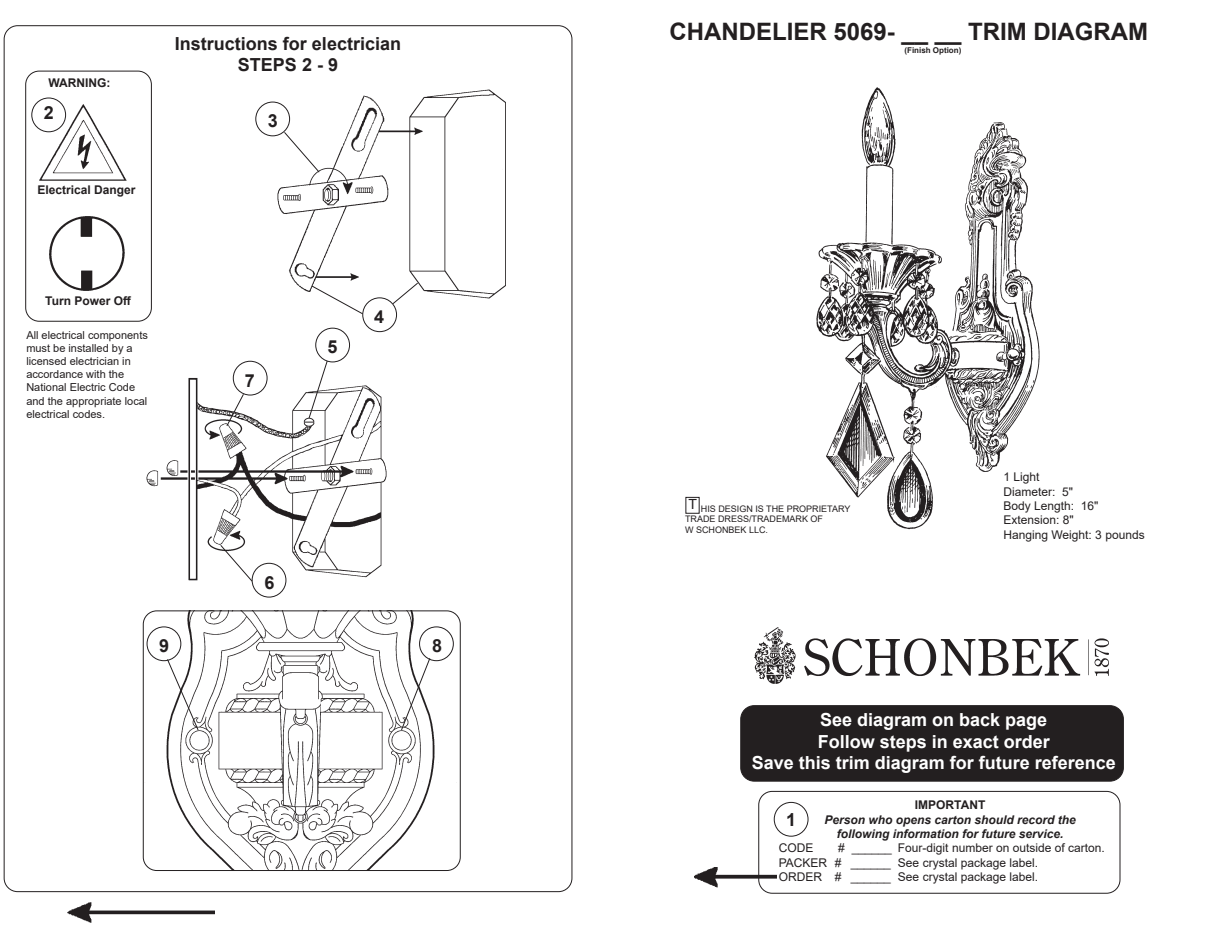
<style>
.page{position:relative;width:1224px;height:936px;background:#fff}
.page>*{position:absolute;margin:0;border:0;box-sizing:border-box;transform-origin:0 0}
.Headline{font:700 24px "Arial";color:#231f20}
.Headline-2{font:700 18px "Arial";color:#fff}
.Subhead_1{font:700 18px "Arial";color:#231f20}
.Body_text{font:700 18px "Arial";color:#231f20}
.t1{font:14px "Arial";color:#231f20}
.Body_text-2{font:12px "Arial";color:#231f20}
.Body_text-3{font:italic 700 12px "Arial";color:#231f20}
.Body_text-4{font:700 12px "Arial";color:#231f20}
.Body_text-5{font:11px/13.2px "Arial";color:#231f20}
.t2{font:9px/10.8px "Arial";color:#231f20}
.Headline-3{font:700 8px "Arial";color:#231f20}
</style>
<div class="page">
<img style="left:144px;top:612px;width:313px;height:259px">
<div style="left:25px;top:71px;width:127px;height:251px;border:1px solid #231f20;border-radius:14px"></div>
<div style="left:32px;top:98px;width:34px;height:34px;border:1px solid #231f20;border-radius:50%"></div>
<img style="left:39px;top:105px;width:74px;height:75px">
<img style="left:49px;top:217px;width:64px;height:73px">
<img style="left:113px;top:70px;width:393px;height:246px">
<div style="left:362px;top:298px;width:35px;height:34px;border:1px solid #231f20;border-radius:50%"></div>
<div style="left:256px;top:102px;width:34px;height:34px;border:1px solid #231f20;border-radius:50%"></div>
<svg style="left:283px;top:131px;width:38px;height:43px"></svg>
<svg style="left:311px;top:285px;width:53px;height:30px"></svg>
<svg style="left:392px;top:282px;width:27px;height:23px"></svg>
<div style="left:315px;top:328px;width:35px;height:34px;border:1px solid #231f20;border-radius:50%"></div>
<div style="left:233px;top:361px;width:34px;height:34px;border:1px solid #231f20;border-radius:50%"></div>
<svg style="left:321px;top:360px;width:7px;height:17px"></svg>
<div style="left:143px;top:610px;width:318px;height:261px;border:1px solid #231f20;border-radius:14px"></div>
<div style="left:147px;top:627px;width:34px;height:34px;border:1px solid #231f20;border-radius:50%"></div>
<div style="left:419px;top:627px;width:35px;height:34px;border:1px solid #231f20;border-radius:50%"></div>
<svg style="left:166px;top:658px;width:33px;height:73px"></svg>
<svg style="left:400px;top:657px;width:31px;height:74px"></svg>
<img style="left:816px;top:87px;width:224px;height:443px">
<div style="left:758px;top:791px;width:362px;height:103px;border:1px solid #231f20;border-radius:14px"></div>
<div style="left:741px;top:706px;width:382px;height:75px;background:#231f20;border-radius:14px"></div>
<div style="left:740px;top:705px;width:384px;height:77px;border:1px solid #231f20;border-radius:14px"></div>
<div style="left:774px;top:802px;width:34px;height:34px;border:1px solid #231f20;border-radius:50%"></div>
<img style="left:146px;top:377px;width:241px;height:221px">
<div style="left:138px;top:375px;width:28px;height:20px;background:#fff"></div>
<img style="left:68px;top:902px;width:147px;height:20px">
<img style="left:694px;top:867px;width:82px;height:27px">
<img style="left:754px;top:627px;width:355px;height:57px">
<p class="Body_text-4" style="left:48px;top:74px;width:63px">WARNING:</p>
<p class="Body_text" style="left:44px;top:100px;width:12px">2</p>
<p class="Body_text-4" style="left:37px;top:182px;width:100px">Electrical Danger</p>
<p class="Subhead_1" style="left:175px;top:31px;width:228px">Instructions for electrician</p>
<p class="Subhead_1" style="left:238px;top:52px;width:102px">STEPS 2 - 9</p>
<p class="Body_text" style="left:268px;top:108px;width:12px">3</p>
<p class="Body_text-4" style="left:45px;top:293px;width:87px">Turn Power Off</p>
<p class="Body_text-5" style="left:26px;top:328px;width:123px">All electrical components must be installed by a licensed electrician in</p>
<p class="Body_text-5" style="left:26px;top:368px;width:99px">accordance with the</p>
<p class="Body_text-5" style="left:26px;top:381px;width:110px">National Electric Code</p>
<p class="Body_text-5" style="left:26px;top:394px;width:123px">and the appropriate local electrical codes.</p>
<p class="Body_text" style="left:245px;top:368px;width:12px">7</p>
<p class="Body_text" style="left:328px;top:334px;width:12px">5</p>
<p class="Body_text" style="left:374px;top:304px;width:12px">4</p>
<p class="Body_text" style="left:265px;top:570px;width:12px">6</p>
<p class="Body_text" style="left:159px;top:633px;width:12px">9</p>
<p class="Body_text" style="left:432px;top:633px;width:12px">8</p>
<p class="Headline" style="left:669px;top:15px;width:480px">CHANDELIER 5069- __ __ TRIM DIAGRAM</p>
<p class="Headline-3" style="left:904px;top:45px;width:58px">(Finish Option)</p>
<p class="t1" style="left:688px;top:495px;width:10px">T</p>
<p class="t2" style="left:685px;top:503px;width:167px;text-indent:16px">HIS DESIGN IS THE PROPRIETARY<br>TRADE DRESS/TRADEMARK OF</p>
<p class="t2" style="left:685px;top:525px;width:85px">W SCHONBEK LLC.</p>
<p class="Body_text-2" style="left:1004px;top:469px;width:38px">1 Light</p>
<p class="Body_text-2" style="left:1004px;top:483px;width:71px">Diameter: 5"</p>
<p class="Body_text-2" style="left:1004px;top:498px;width:96px">Body Length: 16"</p>
<p class="Body_text-2" style="left:1004px;top:512px;width:72px">Extension: 8"</p>
<p class="Body_text-2" style="left:1004px;top:526px;width:143px">Hanging Weight: 3 pounds</p>
<p class="Headline-2" style="left:820px;top:707px;width:229px">See diagram on back page</p>
<p class="Headline-2" style="left:818px;top:729px;width:234px">Follow steps in exact order</p>
<p class="Headline-2" style="left:752px;top:750px;width:366px">Save this trim diagram for future reference</p>
<p class="Body_text" style="left:786px;top:807px;width:12px">1</p>
<p class="Body_text-4" style="left:915px;top:797px;width:72px">IMPORTANT</p>
<p class="Body_text-3" style="left:824px;top:811px;width:253px">Person who opens carton should record the</p>
<p class="Body_text-3" style="left:837px;top:826px;width:228px">following information for future service.</p>
<p class="Body_text-2" style="left:779px;top:840px;width:36px">CODE</p>
<p class="Body_text-2" style="left:838px;top:840px;width:268px"># ______ Four-digit number on outside of carton.</p>
<p class="Body_text-2" style="left:779px;top:854px;width:261px">PACKER # ______ See crystal package label.</p>
<p class="Body_text-2" style="left:779px;top:869px;width:261px">ORDER # ______ See crystal package label.</p>
</div>
